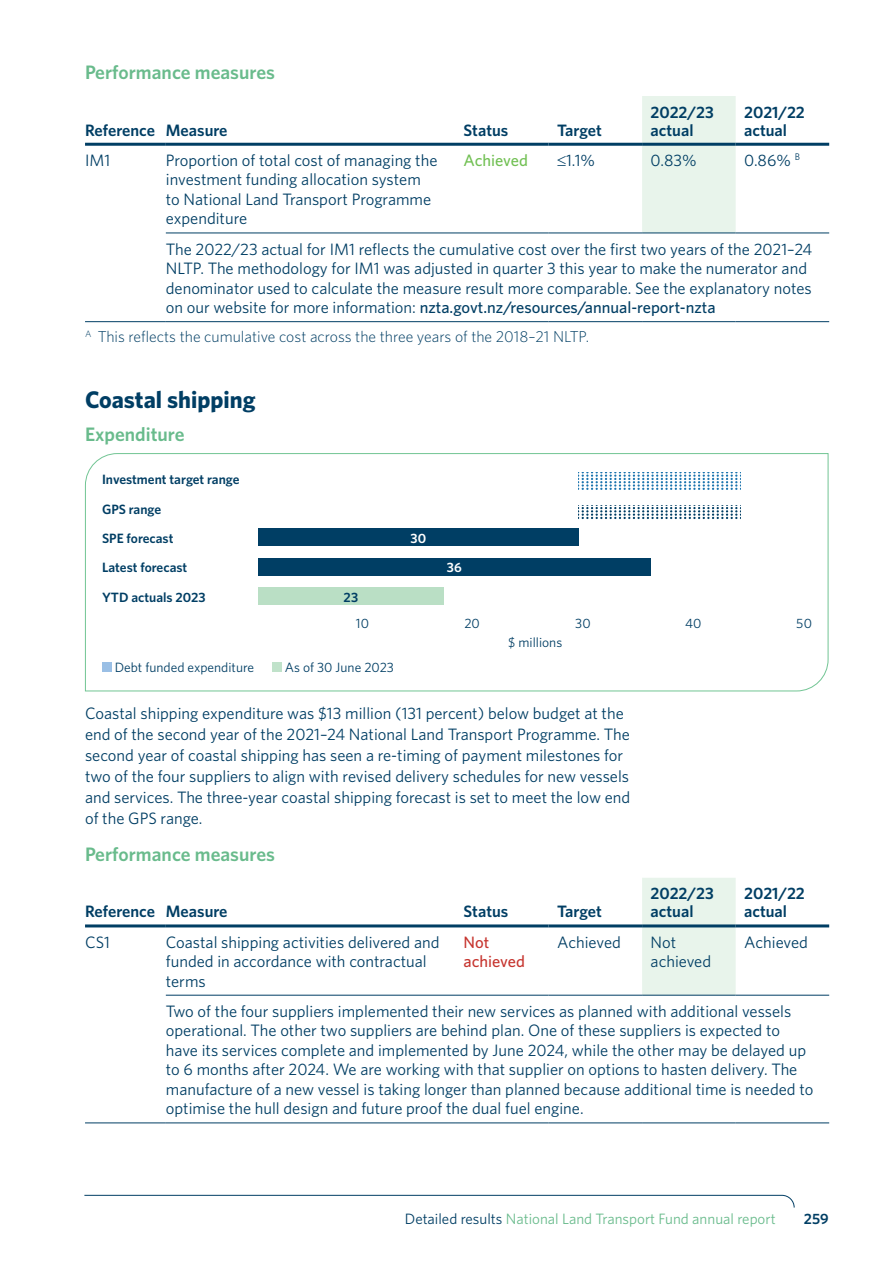
<style>
.page{position:relative;width:893px;height:1263px;background:#fff}
.page>*{position:absolute;margin:0;border:0;box-sizing:border-box;transform-origin:0 0}
.title_1{font:700 24px "Whitney";color:#003e64}
.title_2_-_green{font:600 19.5px "Whitney";color:#69bb8c}
.table_body{font:16.5px/19.5px "Whitney";color:#003e64}
.body{font:16.5px/21px "Whitney";color:#003e64}
.table_header{font:600 16.5px/18px "Whitney";color:#003e64}
.table_body-2{font:500 16.5px/19.5px "Whitney";color:#c6352f}
.table_body-3{font:500 16.5px "Whitney";color:#72c054}
.Table_Footnote{font:300 15.75px "Whitney";color:#003e64}
.t1{font:15px "Whitney";color:#69bb8c}
.t2{font:600 15px "Whitney";color:#003e64}
.t3{font:600 13.5px/29.4px "Whitney";color:#003e64}
.t4{font:13.5px "Whitney";color:#003e64}
.t5{font:600 13.5px "Whitney";color:#fff}
.s1{font-weight:500}
.s2{color:#003e64}
</style>
<div class="page">
<div style="left:642px;top:96px;width:94px;height:137px;background:#e8f4eb"></div>
<hr style="left:166px;top:233px;width:289px;height:1px;background:#003e64">
<hr style="left:455px;top:233px;width:94px;height:1px;background:#003e64">
<hr style="left:549px;top:233px;width:93px;height:1px;background:#003e64">
<hr style="left:642px;top:233px;width:94px;height:1px;background:#003e64">
<hr style="left:736px;top:233px;width:93px;height:1px;background:#003e64">
<hr style="left:85px;top:143px;width:81px;height:3px;background:#003e64">
<hr style="left:166px;top:143px;width:289px;height:3px;background:#003e64">
<hr style="left:455px;top:143px;width:94px;height:3px;background:#003e64">
<hr style="left:549px;top:143px;width:93px;height:3px;background:#003e64">
<hr style="left:642px;top:143px;width:94px;height:3px;background:#003e64">
<hr style="left:736px;top:143px;width:93px;height:3px;background:#003e64">
<hr style="left:85px;top:321px;width:81px;height:1px;background:#003e64">
<hr style="left:166px;top:321px;width:289px;height:1px;background:#003e64">
<hr style="left:455px;top:321px;width:94px;height:1px;background:#003e64">
<hr style="left:549px;top:321px;width:93px;height:1px;background:#003e64">
<hr style="left:642px;top:321px;width:94px;height:1px;background:#003e64">
<hr style="left:736px;top:321px;width:93px;height:1px;background:#003e64">
<svg style="left:85px;top:453px;width:744px;height:239px"></svg>
<div style="left:258px;top:529px;width:321px;height:17px;background:#003e64"></div>
<div style="left:258px;top:558px;width:393px;height:17px;background:#003e64"></div>
<div style="left:258px;top:588px;width:186px;height:17px;background:#badfc5"></div>
<div style="left:102px;top:662px;width:10px;height:10px;background:#9abfe5"></div>
<div style="left:272px;top:662px;width:10px;height:10px;background:#c0e2ca"></div>
<svg style="left:579px;top:473px;width:162px;height:17px"></svg>
<svg style="left:579px;top:506px;width:162px;height:13px"></svg>
<div style="left:642px;top:878px;width:94px;height:117px;background:#e8f4eb"></div>
<hr style="left:166px;top:995px;width:289px;height:1px;background:#003e64">
<hr style="left:455px;top:995px;width:94px;height:1px;background:#003e64">
<hr style="left:549px;top:995px;width:93px;height:1px;background:#003e64">
<hr style="left:642px;top:995px;width:94px;height:1px;background:#003e64">
<hr style="left:736px;top:995px;width:93px;height:1px;background:#003e64">
<hr style="left:166px;top:1122px;width:289px;height:1px;background:#003e64">
<hr style="left:455px;top:1122px;width:94px;height:1px;background:#003e64">
<hr style="left:549px;top:1122px;width:93px;height:1px;background:#003e64">
<hr style="left:642px;top:1122px;width:94px;height:1px;background:#003e64">
<hr style="left:736px;top:1122px;width:93px;height:1px;background:#003e64">
<hr style="left:85px;top:924px;width:81px;height:3px;background:#003e64">
<hr style="left:166px;top:924px;width:289px;height:3px;background:#003e64">
<hr style="left:455px;top:924px;width:94px;height:3px;background:#003e64">
<hr style="left:549px;top:924px;width:93px;height:3px;background:#003e64">
<hr style="left:642px;top:924px;width:94px;height:3px;background:#003e64">
<hr style="left:736px;top:924px;width:93px;height:3px;background:#003e64">
<hr style="left:85px;top:1122px;width:81px;height:1px;background:#003e64">
<svg style="left:84px;top:1194px;width:711px;height:14px"></svg>
<h2 class="title_2_-_green" style="left:85px;top:60px;width:191px">Performance measures</h2>
<p class="table_header" style="left:85px;top:121px;width:71px">Reference</p>
<p class="table_header" style="left:166px;top:121px;width:63px">Measure</p>
<p class="table_header" style="left:463px;top:121px;width:46px">Status</p>
<p class="table_header" style="left:557px;top:121px;width:46px">Target</p>
<p class="table_header" style="left:651px;top:103px;width:65px">2022/23 actual</p>
<p class="table_header" style="left:744px;top:103px;width:62px">2021/22 actual</p>
<p class="table_body" style="left:85px;top:150px;width:27px">IM1</p>
<p class="table_body" style="left:166px;top:150px;width:273px">Proportion of total cost of managing the investment funding allocation system to National Land Transport Programme expenditure</p>
<p class="table_body-3" style="left:463px;top:149px;width:66px">Achieved</p>
<p class="table_body" style="left:557px;top:150px;width:40px">≤1.1%</p>
<p class="table_body" style="left:651px;top:150px;width:48px">0.83%</p>
<p class="table_body" style="left:744px;top:150px;width:57px">0.86% <sup>B</sup></p>
<p class="table_body" style="left:166px;top:239px;width:648px">The 2022/23 actual for IM1 reflects the cumulative cost over the first two years of the 2021–24<br>NLTP. The methodology for IM1 was adjusted in quarter 3 this year to make the numerator and denominator used to calculate the measure result more comparable. See the explanatory notes on our website for more information: <span class="s1">nzta.govt.nz/resources/annual-report-nzta</span></p>
<p class="Table_Footnote" style="left:85px;top:326px;width:505px"><sup>A</sup> This reflects the cumulative cost across the three years of the 2018–21 NLTP.</p>
<h1 class="title_1" style="left:85px;top:383px;width:172px">Coastal shipping</h1>
<h2 class="title_2_-_green" style="left:85px;top:421px;width:101px">Expenditure</h2>
<p class="t3" style="left:102px;top:464px;width:139px">Investment target range<br>GPS range<br>SPE forecast</p>
<p class="t5" style="left:411px;top:529px;width:17px">30</p>
<p class="t3" style="left:102px;top:553px;width:87px">Latest forecast</p>
<p class="t5" style="left:447px;top:559px;width:17px">36</p>
<p class="t3" style="left:102px;top:582px;width:105px">YTD actuals 2023</p>
<p class="t3" style="left:344px;top:582px;width:16px">23</p>
<p class="t4" style="left:356px;top:614px;width:15px">10</p>
<p class="t4" style="left:464px;top:614px;width:17px">20</p>
<p class="t4" style="left:575px;top:614px;width:17px">30</p>
<p class="t4" style="left:685px;top:614px;width:18px">40</p>
<p class="t4" style="left:796px;top:614px;width:17px">50</p>
<p class="t4" style="left:508px;top:633px;width:55px">$ millions</p>
<p class="t4" style="left:115px;top:658px;width:141px">Debt funded expenditure</p>
<p class="t4" style="left:285px;top:658px;width:111px">As of 30 June 2023</p>
<p class="body" style="left:85px;top:702px;width:547px">Coastal shipping expenditure was $13 million (131 percent) below budget at the end of the second year of the 2021–24 National Land Transport Programme. The second year of coastal shipping has seen a re-timing of payment milestones for two of the four suppliers to align with revised delivery schedules for new vessels and services. The three-year coastal shipping forecast is set to meet the low end of the GPS range.</p>
<h2 class="title_2_-_green" style="left:85px;top:841px;width:191px">Performance measures</h2>
<p class="table_header" style="left:85px;top:902px;width:71px">Reference</p>
<p class="table_header" style="left:166px;top:902px;width:63px">Measure</p>
<p class="table_header" style="left:463px;top:902px;width:46px">Status</p>
<p class="table_header" style="left:557px;top:902px;width:46px">Target</p>
<p class="table_header" style="left:651px;top:884px;width:65px">2022/23 actual</p>
<p class="table_header" style="left:744px;top:884px;width:62px">2021/22 actual</p>
<p class="table_body" style="left:85px;top:932px;width:26px">CS1</p>
<p class="table_body" style="left:166px;top:932px;width:275px">Coastal shipping activities delivered and funded in accordance with contractual terms</p>
<p class="table_body-2" style="left:463px;top:932px;width:63px">Not achieved</p>
<p class="table_body" style="left:557px;top:932px;width:65px">Achieved</p>
<p class="table_body" style="left:651px;top:932px;width:62px">Not achieved</p>
<p class="table_body" style="left:744px;top:932px;width:65px">Achieved</p>
<p class="table_body" style="left:166px;top:1001px;width:649px">Two of the four suppliers implemented their new services as planned with additional vessels operational. The other two suppliers are behind plan. One of these suppliers is expected to have its services complete and implemented by June 2024, while the other may be delayed up to 6 months after 2024. We are working with that supplier on options to hasten delivery. The manufacture of a new vessel is taking longer than planned because additional time is needed to optimise the hull design and future proof the dual fuel engine.</p>
<p class="t1" style="left:405px;top:1209px;width:372px"><span class="s2">Detailed results</span> National Land Transport Fund annual report</p>
<p class="t2" style="left:804px;top:1208px;width:26px">259</p>
</div>
